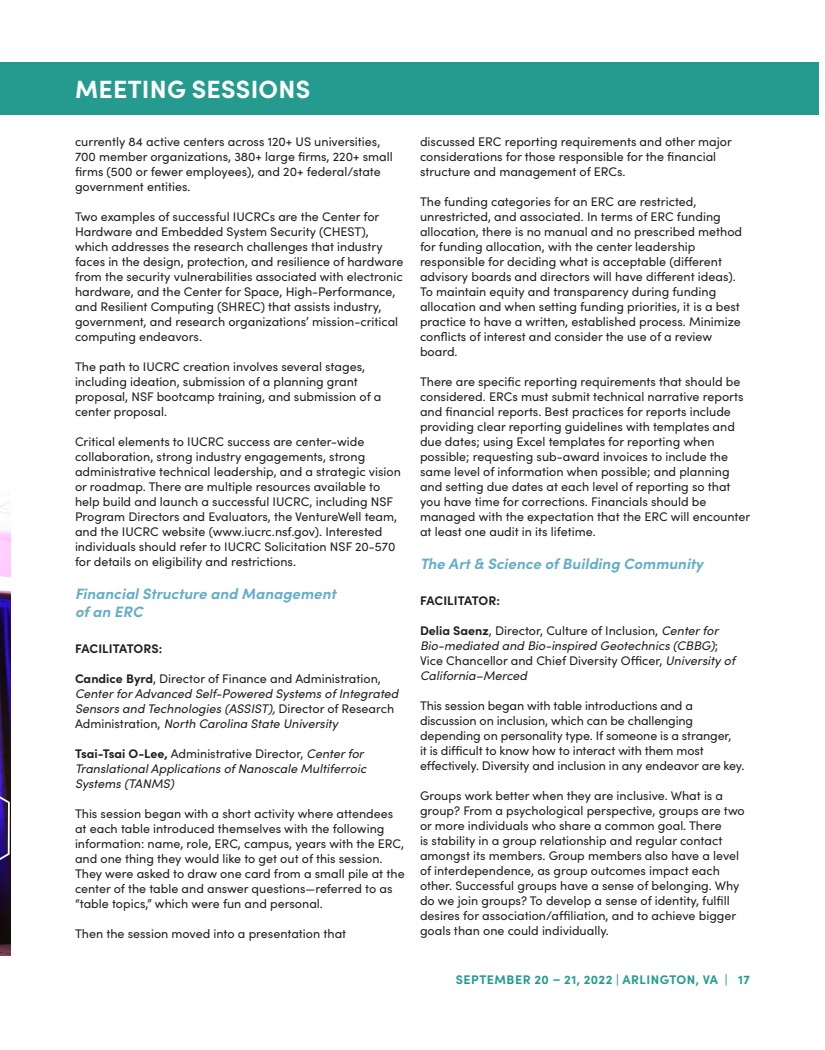
<style>
.page{position:relative;width:825px;height:1050px;background:#fff}
.page>*{position:absolute;margin:0;border:0;box-sizing:border-box;transform-origin:0 0}
.Main_Header{font:700 25px "Sofia Pro";letter-spacing:.01em;color:#fff}
.ERC_Program_Centers{font:italic 700 15px/18px "Sofia Pro";color:#64aec8}
.Body{font:12.5px/15px "Sofia Pro";color:#231f20}
.Body-2{font:italic 12.5px/15px "Sofia Pro";color:#231f20}
.t1{font:700 12.5px "Sofia Pro";letter-spacing:.04em;color:#259b90}
.Paragraph_Style_1{font:700 12.5px "Sofia Pro";letter-spacing:.01em;color:#231f20}
.s1{font-weight:700;font-style:normal}
.s2{font-style:normal}
</style>
<div class="page">
<div style="left:0;top:62px;width:30px;height:53px;background:#259b90"></div>
<div style="left:30px;top:62px;width:789px;height:53px;background:#259b90"></div>
<img style="left:0;top:502px;width:10px;height:454px">
<svg style="left:0;top:774px;width:11px;height:108px"></svg>
<p class="Main_Header" style="left:75px;top:70px;width:237px">MEETING SESSIONS</p>
<p class="Body" style="left:75px;top:133px;width:319px">currently 84 active centers across 120+ US universities, 700 member organizations, 380+ large firms, 220+ small firms (500 or fewer employees), and 20+ federal/state government entities.</p>
<p class="Body" style="left:75px;top:208px;width:330px">Two examples of successful IUCRCs are the Center for Hardware and Embedded System Security (CHEST), which addresses the research challenges that industry faces in the design, protection, and resilience of hardware from the security vulnerabilities associated with electronic hardware, and the Center for Space, High-Performance, and Resilient Computing (SHREC) that assists industry, government, and research organizations’ mission-critical computing endeavors.</p>
<p class="Body" style="left:75px;top:358px;width:308px">The path to IUCRC creation involves several stages, including ideation, submission of a planning grant proposal, NSF bootcamp training, and submission of a center proposal.</p>
<p class="Body" style="left:75px;top:433px;width:327px">Critical elements to IUCRC success are center-wide collaboration, strong industry engagements, strong administrative technical leadership, and a strategic vision or roadmap. There are multiple resources available to help build and launch a successful IUCRC, including NSF Program Directors and Evaluators, the VentureWell team, and the IUCRC website (www.iucrc.nsf.gov). Interested individuals should refer to IUCRC Solicitation NSF 20-570 for details on eligibility and restrictions.</p>
<p class="ERC_Program_Centers" style="left:75px;top:583px;width:263px">Financial Structure and Management of an ERC</p>
<p class="Paragraph_Style_1" style="left:75px;top:638px;width:89px">FACILITATORS:</p>
<p class="Body-2" style="left:75px;top:670px;width:325px"><span class="s1">Candice Byrd</span><span class="s2">, Director of Finance and Administration, </span>Center for Advanced Self-Powered Systems of Integrated Sensors and Technologies (ASSIST), <span class="s2">Director of Research Administration,</span> North Carolina State University</p>
<p class="Body-2" style="left:75px;top:745px;width:293px"><span class="s1">Tsai-Tsai O-Lee,</span> <span class="s2">Administrative Director,</span> Center for<br>Translational Applications of Nanoscale Multiferroic<br>Systems (TANMS)</p>
<p class="Body" style="left:75px;top:805px;width:331px">This session began with a short activity where attendees at each table introduced themselves with the following information: name, role, ERC, campus, years with the ERC, and one thing they would like to get out of this session.<br>They were asked to draw one card from a small pile at the center of the table and answer questions—referred to as “table topics,” which were fun and personal.</p>
<p class="Body" style="left:75px;top:925px;width:273px">Then the session moved into a presentation that</p>
<p class="Body" style="left:420px;top:133px;width:313px">discussed ERC reporting requirements and other major considerations for those responsible for the financial structure and management of ERCs.</p>
<p class="Body" style="left:420px;top:193px;width:324px">The funding categories for an ERC are restricted, unrestricted, and associated. In terms of ERC funding allocation, there is no manual and no prescribed method for funding allocation, with the center leadership responsible for deciding what is acceptable (different advisory boards and directors will have different ideas).<br>To maintain equity and transparency during funding allocation and when setting funding priorities, it is a best practice to have a written, established process. Minimize conflicts of interest and consider the use of a review board.</p>
<p class="Body" style="left:420px;top:373px;width:332px">There are specific reporting requirements that should be considered. ERCs must submit technical narrative reports and financial reports. Best practices for reports include providing clear reporting guidelines with templates and due dates; using Excel templates for reporting when possible; requesting sub-award invoices to include the same level of information when possible; and planning and setting due dates at each level of reporting so that you have time for corrections. Financials should be managed with the expectation that the ERC will encounter at least one audit in its lifetime.</p>
<p class="ERC_Program_Centers" style="left:420px;top:553px;width:285px">The Art &amp; Science of Building Community</p>
<p class="Paragraph_Style_1" style="left:420px;top:590px;width:81px">FACILITATOR:</p>
<p class="Body-2" style="left:420px;top:622px;width:317px"><span class="s1">Delia Saenz</span><span class="s2">, Director, Culture of Inclusion,</span> Center for Bio-mediated and Bio-inspired Geotechnics (CBBG)<span class="s2">; Vice Chancellor and Chief Diversity Officer,</span> University of California–Merced</p>
<p class="Body" style="left:420px;top:697px;width:326px">This session began with table introductions and a discussion on inclusion, which can be challenging depending on personality type. If someone is a stranger,<br>it is difficult to know how to interact with them most effectively. Diversity and inclusion in any endeavor are key.</p>
<p class="Body" style="left:420px;top:787px;width:326px">Groups work better when they are inclusive. What is a group? From a psychological perspective, groups are two or more individuals who share a common goal. There<br>is stability in a group relationship and regular contact amongst its members. Group members also have a level of interdependence, as group outcomes impact each other. Successful groups have a sense of belonging. Why do we join groups? To develop a sense of identity, fulfill desires for association/affiliation, and to achieve bigger goals than one could individually.</p>
<p class="t1" style="left:456px;top:970px;width:296px">SEPTEMBER 20 – 21, 2022 | ARLINGTON, VA | 17</p>
</div>
